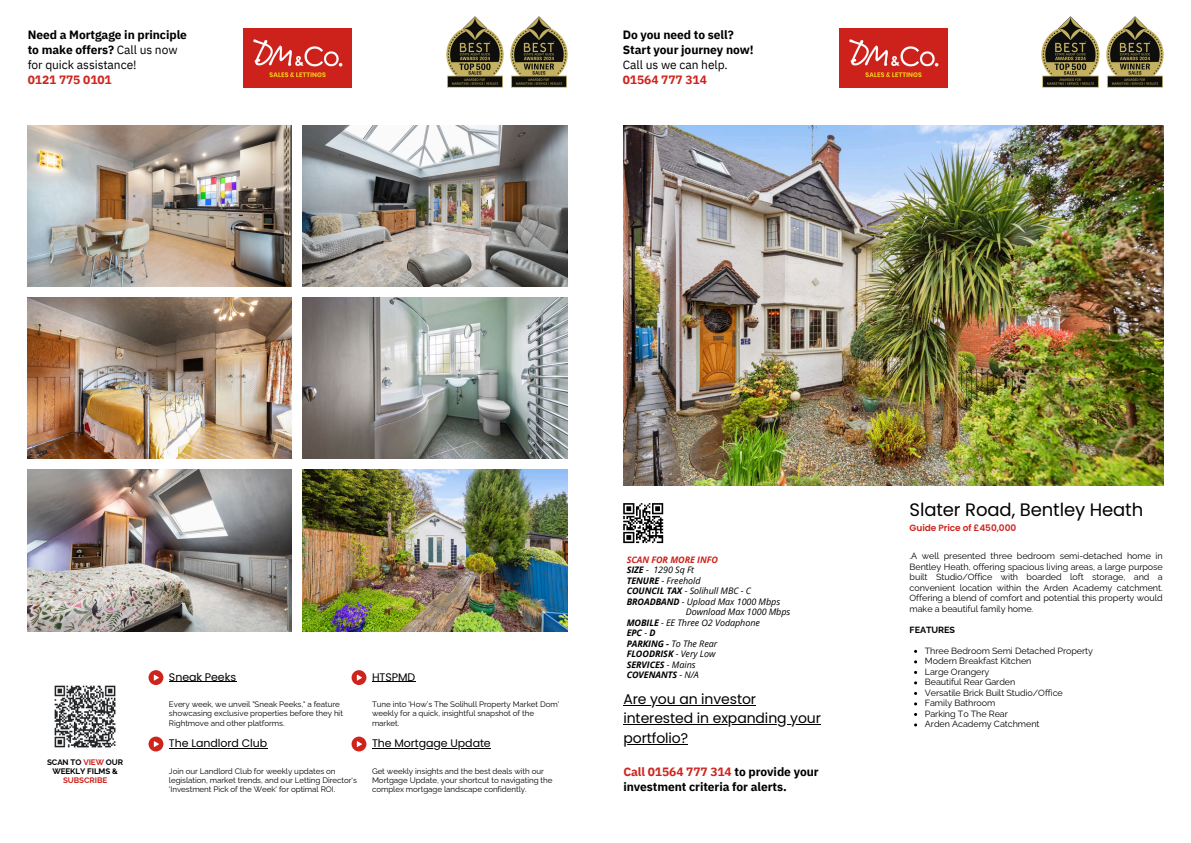
<style>
.page{position:relative;width:1191px;height:843px;background:#fff}
.page>*{position:absolute;margin:0;border:0;box-sizing:border-box;transform-origin:0 0}
.t1{font:18px "Poppins";letter-spacing:-.005em;color:#000}
.t2{font:14px "Poppins";letter-spacing:-.005em;color:#000}
.t3{font:700 12px/15px "IBM Plex Sans";letter-spacing:-.005em;color:#000}
.t4{font:11px "Poppins";letter-spacing:-.005em;color:#000}
.t5{font:9px/10.5px "Raleway";letter-spacing:-.005em;color:#000;text-align:justify}
.t6{font:italic 9px "Open Sans";letter-spacing:-.005em;color:#000}
.t7{font:italic 700 9px "Open Sans";letter-spacing:-.005em;color:#000}
.t8{font:600 9px "Poppins";letter-spacing:-.005em;color:#ce241c}
.t9{font:italic 700 9px "Open Sans";letter-spacing:-.005em;color:#ce241c}
.t10{font:700 9px "Raleway";letter-spacing:-.005em;color:#000}
.t11{font:8px/9.3px "Raleway";letter-spacing:-.005em;color:#000}
.t12{font:700 8px/9.3px "Raleway";letter-spacing:-.005em;color:#000;text-align:center}
.s1{font-weight:400}
.s2{color:#ce241c}
.s3{font-weight:700}
</style>
<div class="page">
<img style="left:28px;top:125px;width:264px;height:161px">
<img style="left:28px;top:297px;width:264px;height:162px">
<img style="left:28px;top:470px;width:264px;height:161px">
<img style="left:303px;top:125px;width:264px;height:161px">
<img style="left:303px;top:297px;width:264px;height:162px">
<img style="left:303px;top:470px;width:264px;height:161px">
<img style="left:243px;top:28px;width:108px;height:59px">
<svg style="left:148px;top:670px;width:15px;height:14px"></svg>
<svg style="left:351px;top:670px;width:15px;height:14px"></svg>
<svg style="left:148px;top:736px;width:15px;height:15px"></svg>
<svg style="left:351px;top:736px;width:15px;height:15px"></svg>
<img style="left:446px;top:16px;width:58px;height:72px">
<img style="left:510px;top:16px;width:58px;height:72px">
<img style="left:623px;top:125px;width:539px;height:360px">
<img style="left:839px;top:28px;width:108px;height:59px">
<img style="left:1041px;top:16px;width:59px;height:72px">
<img style="left:1106px;top:16px;width:58px;height:72px">
<img style="left:54px;top:685px;width:62px;height:63px">
<hr style="left:372px;top:681px;width:43px;height:1px;background:#000">
<hr style="left:372px;top:747px;width:118px;height:1px;background:#000">
<hr style="left:169px;top:681px;width:67px;height:1px;background:#000">
<hr style="left:169px;top:747px;width:98px;height:1px;background:#000">
<svg style="left:623px;top:503px;width:40px;height:40px"></svg>
<hr style="left:623px;top:704px;width:133px;height:1px;background:#000">
<hr style="left:623px;top:724px;width:197px;height:1px;background:#000">
<hr style="left:623px;top:743px;width:65px;height:1px;background:#000">
<h5 class="t3" style="left:28px;top:27px;width:161px">Need a Mortgage in principle to make offers? <span class="s1">Call us now for quick assistance!<br></span><span class="s2">0121 775 0101</span></h5>
<p class="t3" style="left:622px;top:27px;width:132px">Do you need to sell?<br>Start your journey now!<br><span class="s1">Call us we can help.<br></span><span class="s2">01564 777 314</span></p>
<p class="t1" style="left:909px;top:497px;width:235px">Slater Road, Bentley Heath</p>
<p class="t8" style="left:909px;top:521px;width:108px">Guide Price of £450,000</p>
<p class="t4" style="left:169px;top:668px;width:69px">Sneak Peeks</p>
<p class="t4" style="left:372px;top:668px;width:45px">HTSPMD</p>
<h5 class="t9" style="left:626px;top:553px;width:93px">SCAN FOR MORE INFO</h5>
<p class="t6" style="left:626px;top:563px;width:69px"><span class="s3">SIZE</span> - 1290 Sq Ft</p>
<p class="t6" style="left:626px;top:574px;width:75px"><span class="s3">TENURE</span> - Freehold</p>
<p class="t6" style="left:626px;top:584px;width:126px"><span class="s3">COUNCIL TAX</span> - Solihull MBC - C</p>
<p class="t6" style="left:626px;top:595px;width:155px"><span class="s3">BROADBAND</span> - Upload Max 1000 Mbps</p>
<p class="t6" style="left:685px;top:605px;width:106px">Download Max 1000 Mbps</p>
<p class="t6" style="left:626px;top:616px;width:135px"><span class="s3">MOBILE</span> - EE Three O2 Vodaphone</p>
<p class="t7" style="left:626px;top:626px;width:30px">EPC <span class="s1">-</span> D</p>
<p class="t6" style="left:626px;top:637px;width:92px"><span class="s3">PARKING -</span> To The Rear</p>
<p class="t7" style="left:626px;top:647px;width:90px">FLOODRISK <span class="s1">- Very Low</span></p>
<p class="t7" style="left:626px;top:658px;width:70px">SERVICES <span class="s1">- Mains</span></p>
<p class="t7" style="left:626px;top:668px;width:74px">COVENANTS <span class="s1">- N/A</span></p>
<p class="t11" style="left:169px;top:699px;width:175px">Every week, we unveil "Sneak Peeks," a feature showcasing exclusive properties before they hit<br>Rightmove and other platforms.</p>
<p class="t4" style="left:169px;top:735px;width:100px">The Landlord Club</p>
<h3 class="t12" style="left:47px;top:757px;width:78px">SCAN TO <span class="s2">VIEW</span> OUR<br>WEEKLY FILMS &amp;<br><span class="s2">SUBSCRIBE</span></h3>
<p class="t11" style="left:169px;top:765px;width:189px">Join our Landlord Club for weekly updates on legislation, market trends, and our Letting Director's 'Investment Pick of the Week' for optimal ROI.</p>
<p class="t11" style="left:372px;top:699px;width:189px">Tune into 'How’s The Solihull Property Market Dom' weekly for a quick, insightful snapshot of the market.</p>
<h5 class="t4" style="left:372px;top:735px;width:120px">The Mortgage Update</h5>
<h5 class="t11" style="left:372px;top:765px;width:182px">Get weekly insights and the best deals with our<br>Mortgage Update, your shortcut to navigating the complex mortgage landscape confidently.</h5>
<p class="t2" style="left:623px;top:689px;width:134px">Are you an investor</p>
<p class="t2" style="left:623px;top:708px;width:199px">interested in expanding your</p>
<p class="t2" style="left:623px;top:728px;width:66px">portfolio?</p>
<p class="t3" style="left:623px;top:763px;width:197px"><span class="s2">Call 01564 777 314</span> to provide your investment criteria for alerts.</p>
<h2 class="t5" style="left:909px;top:550px;width:255px">.A well presented three bedroom semi-detached home in Bentley Heath, offering spacious living areas, a large purpose built Studio/Office with boarded loft storage, and a convenient location within the Arden Academy catchment.<br>Offering a blend of comfort and potential this property would make a beautiful family home.</h2>
<h1 class="t10" style="left:909px;top:624px;width:47px">FEATURES</h1>
<p class="t5" style="left:924px;top:645px;width:170px">Three Bedroom Semi Detached Property</p>
<p class="t5" style="left:924px;top:655px;width:108px">Modern Breakfast Kitchen</p>
<h6 class="t5" style="left:924px;top:666px;width:66px">Large Orangery</h6>
<p class="t5" style="left:924px;top:676px;width:92px">Beautiful Rear Garden</p>
<p class="t5" style="left:924px;top:687px;width:139px">Versatile Brick Built Studio/Office</p>
<p class="t5" style="left:924px;top:697px;width:72px">Family Bathroom</p>
<p class="t5" style="left:924px;top:708px;width:85px">Parking To The Rear</p>
<p class="t5" style="left:924px;top:718px;width:116px">Arden Academy Catchment</p>
</div>
